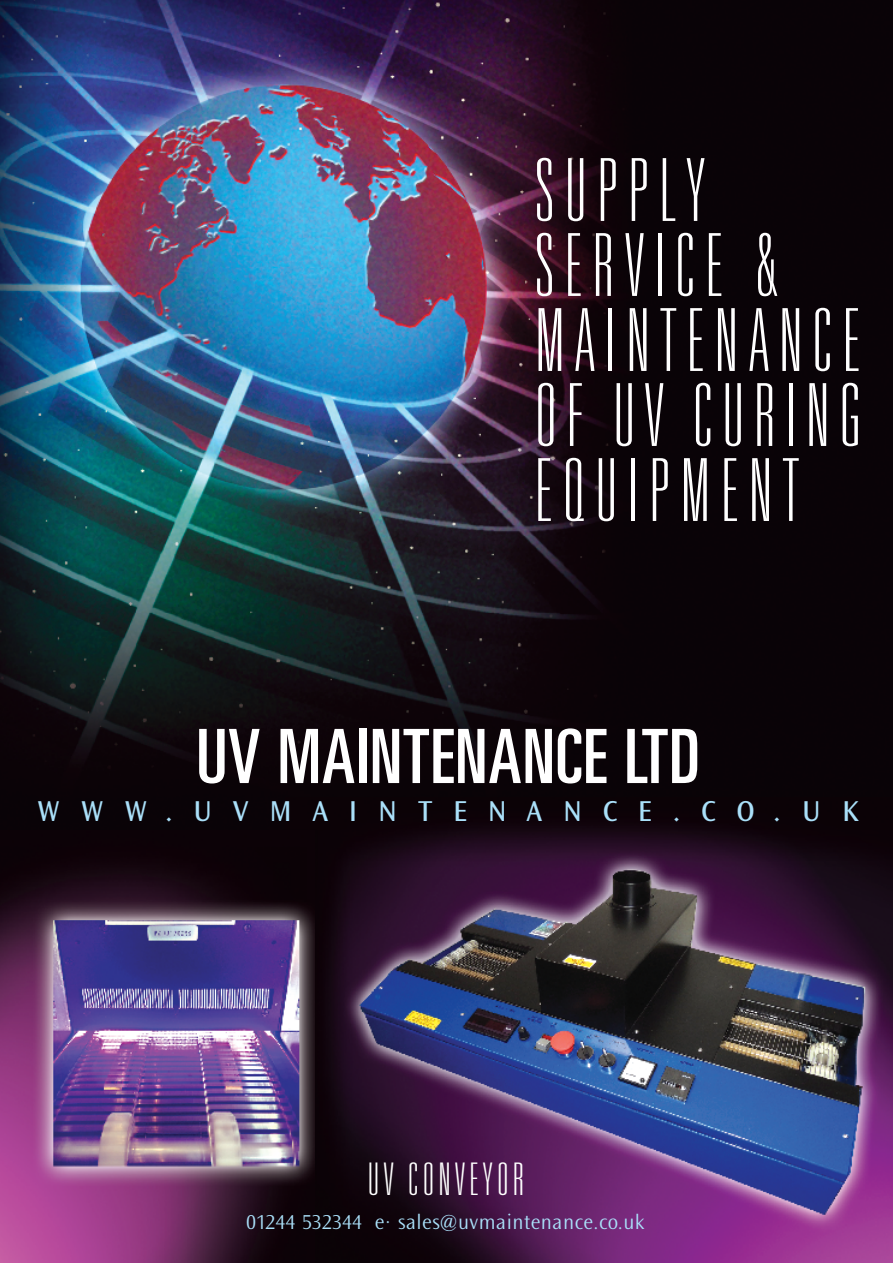
<style>
.page{position:relative;width:893px;height:1263px;background:#fff}
.page>*{position:absolute;margin:0;border:0;box-sizing:border-box;transform-origin:0 0}
.t1{font:100 ultra-condensed 87px/75px "Univers";letter-spacing:.135em;color:#fff}
.t2{font:ultra-condensed 75px "Univers";letter-spacing:.015em;color:#fff}
.t3{font:100 ultra-condensed 45px "Univers";letter-spacing:.11em;color:#fff}
.t4{font:30px "Ocean Sans";letter-spacing:.69em;color:#aae0f9}
.t5{font:300 21px "Ocean Sans";letter-spacing:.025em;color:#aae0f9}
</style>
<div class="page">
<img style="left:0;top:0;width:893px;height:831px">
<img style="left:285px;top:797px;width:608px;height:466px">
<img style="left:0;top:831px;width:314px;height:432px">
<p class="t1" style="left:535px;top:160px;width:327px">SUPPLY<br>SERVICE &amp;<br>MAINTENANCE<br>OF UV CURING<br>EQUIPMENT</p>
<p class="t2" style="left:197px;top:729px;width:505px">UV MAINTENANCE LTD</p>
<p class="t4" style="left:38px;top:798px;width:823px">WWW.UVMAINTENANCE.CO.UK</p>
<p class="t3" style="left:368px;top:1163px;width:157px">UV CONVEYOR</p>
<p class="t5" style="left:246px;top:1213px;width:400px">01244 532344 e· sales@uvmaintenance.co.uk</p>
</div>
